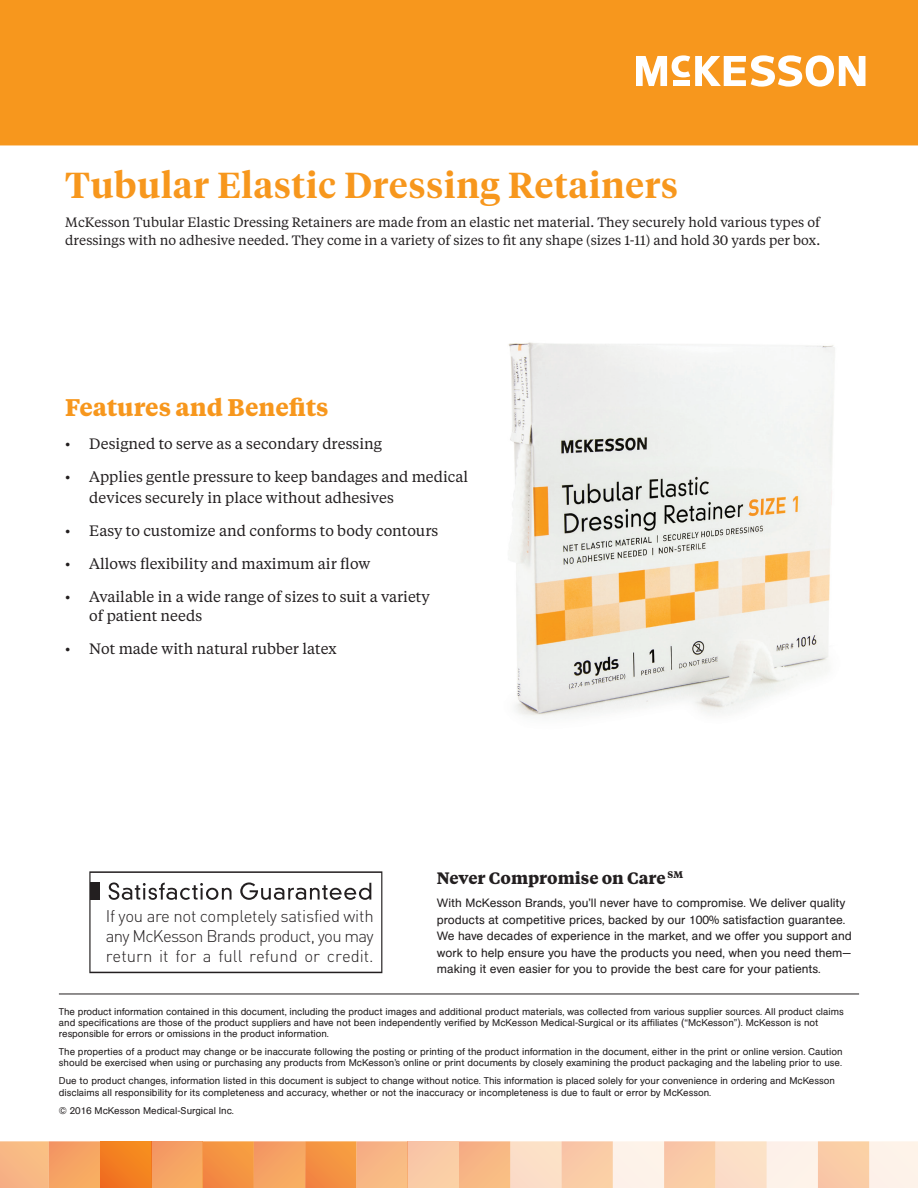
<style>
.page{position:relative;width:918px;height:1188px;background:#fff}
.page>*{position:absolute;margin:0;border:0;box-sizing:border-box;transform-origin:0 0}
.t1{font:600 36px "Tiempos Headline";letter-spacing:.025em;color:#f7971d}
.t2{font:700 24px "Tiempos Text";color:#f7971d}
.t3{font:300 16.8px/20.1px "DINOT";color:#231f20;text-align:justify}
.t4{font:700 16.5px "Tiempos Text";color:#231f20}
.t5{font:15px/21px "Tiempos Text";color:#231f20}
.t6{font:13.5px/18px "Tiempos Text";color:#231f20}
.t7{font:12px/16.5px "AG Book Pro";color:#231f20}
.t8{font:9.75px/11.2px "AG Book Pro";color:#231f20}
</style>
<div class="page">
<svg style="left:0;top:1141px;width:100px;height:47px;background:#f6ae74"></svg>
<div style="left:100px;top:1141px;width:51px;height:47px;background:linear-gradient(to right,#f17421,#f58a1f)"></div>
<div style="left:151px;top:1141px;width:52px;height:47px;background:#f6a463"></div>
<svg style="left:203px;top:1141px;width:205px;height:47px;background:#f5a05c"></svg>
<div style="left:408px;top:1141px;width:51px;height:47px;background:#facba6"></div>
<svg style="left:459px;top:1141px;width:459px;height:47px;background:#fbdac0"></svg>
<div style="left:0;top:0;width:918px;height:145px;background:#f7971d"></div>
<svg style="left:636px;top:55px;width:229px;height:32px"></svg>
<hr style="left:59px;top:994px;width:800px;height:1px;background:#231f20">
<svg style="left:89px;top:871px;width:293px;height:102px"></svg>
<div style="left:90px;top:882px;width:10px;height:18px;background:#231f20"></div>
<img style="left:508px;top:342px;width:327px;height:374px">
<p class="t1" style="left:65px;top:160px;width:614px">Tubular Elastic Dressing Retainers</p>
<p class="t6" style="left:65px;top:213px;width:756px">McKesson Tubular Elastic Dressing Retainers are made from an elastic net material. They securely hold various types of dressings with no adhesive needed. They come in a variety of sizes to fit any shape (sizes 1-11) and hold 30 yards per box.</p>
<p class="t2" style="left:65px;top:390px;width:265px">Features and Benefits</p>
<p class="t5" style="left:65px;top:432px;width:318px">• Designed to serve as a secondary dressing</p>
<p class="t5" style="left:89px;top:465px;width:380px;text-indent:-24px">• Applies gentle pressure to keep bandages and medical devices securely in place without adhesives</p>
<p class="t5" style="left:65px;top:519px;width:375px">• Easy to customize and conforms to body contours</p>
<p class="t5" style="left:65px;top:552px;width:307px">• Allows flexibility and maximum air flow</p>
<p class="t5" style="left:89px;top:586px;width:342px;line-height:19.5px;text-indent:-24px">• Available in a wide range of sizes to suit a variety of patient needs</p>
<p class="t5" style="left:65px;top:638px;width:273px">• Not made with natural rubber latex</p>
<p class="t4" style="left:437px;top:866px;width:248px">Never Compromise on Care <sup>SM</sup></p>
<p class="t3" style="left:106px;top:906px;width:269px">If you are not completely satisfied with any McKesson Brands product, you may return it for a full refund or credit.</p>
<p class="t7" style="left:437px;top:894px;width:416px">With McKesson Brands, you’ll never have to compromise. We deliver quality products at competitive prices, backed by our 100% satisfaction guarantee.<br>We have decades of experience in the market, and we offer you support and work to help ensure you have the products you need, when you need them— making it even easier for you to provide the best care for your patients.</p>
<p class="t8" style="left:59px;top:1005px;width:786px">The product information contained in this document, including the product images and additional product materials, was collected from various supplier sources. All product claims and specifications are those of the product suppliers and have not been independently verified by McKesson Medical-Surgical or its affiliates (“McKesson”). McKesson is not responsible for errors or omissions in the product information.</p>
<p class="t8" style="left:59px;top:1046px;width:785px">The properties of a product may change or be inaccurate following the posting or printing of the product information in the document, either in the print or online version. Caution should be exercised when using or purchasing any products from McKesson’s online or print documents by closely examining the product packaging and the labeling prior to use.</p>
<p class="t8" style="left:59px;top:1075px;width:777px">Due to product changes, information listed in this document is subject to change without notice. This information is placed solely for your convenience in ordering and McKesson disclaims all responsibility for its completeness and accuracy, whether or not the inaccuracy or incompleteness is due to fault or error by McKesson.</p>
<p class="t8" style="left:59px;top:1104px;width:177px">© 2016 McKesson Medical-Surgical Inc.</p>
</div>
